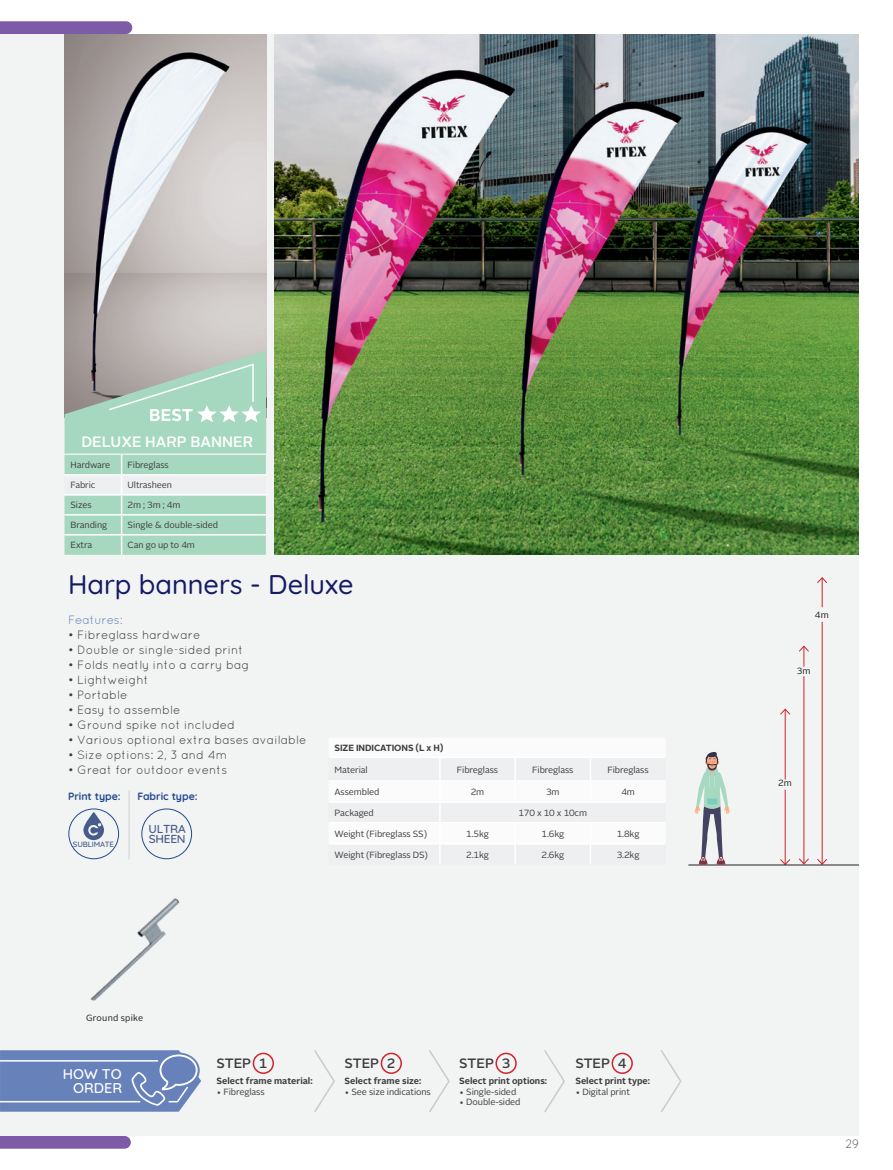
<style>
.page{position:relative;width:893px;height:1170px;background:#fff}
.page>*{position:absolute;margin:0;border:0;box-sizing:border-box;transform-origin:0 0}
.t1{font:500 27px "Quicksand";color:#141b64}
.t2{font:500 15px "Alright Sans";color:#fff}
.t3{font:500 14.4px "Quicksand";color:#fff}
.t4{font:500 13.5px "Alright Sans";color:#3e3e3f}
.BODY_COPY{font:12px "Quicksand";color:#3e3e3f}
.BODY_COPY-2{font:12px "Quicksand";letter-spacing:-.01em;color:#6782bb}
.t5{font:300 12px "Quicksand";color:#3e3e3f}
.t6{font:500 11.85px/10.5px "Quicksand";letter-spacing:-.02em;color:#455b8b}
.t7{font:700 10.5px "Quicksand";color:#234a8f}
.BODY_COPY-3{font:9px "Alright Sans";letter-spacing:-.01em;color:#3e3e3f}
.TABLE_COPY{font:700 9px "Alright Sans";color:#3e3e3f}
.TABLE_COPY-2{font:9px "Alright Sans";letter-spacing:-.01em;color:#3e3e3f}
.FEATURES_BULLET_POIN{font:9px "Alright Sans";color:#3e3e3f}
.Table{font:9px "Alright Sans";letter-spacing:.025em;color:#231f20}
.t8{font:500 7.8px "Quicksand";letter-spacing:-.02em;color:#455b8b}
</style>
<div class="page">
<svg style="left:0;top:21px;width:132px;height:13px;background:#805fa8"></svg>
<svg style="left:0;top:1135px;width:131px;height:13px;background:#8768ac"></svg>
<div style="left:0;top:34px;width:859px;height:1101px;background:#f2f3f3"></div>
<img style="left:274px;top:34px;width:585px;height:520px">
<svg style="left:314px;top:1050px;width:21px;height:62px"></svg>
<svg style="left:429px;top:1050px;width:21px;height:62px"></svg>
<svg style="left:544px;top:1050px;width:21px;height:62px"></svg>
<svg style="left:661px;top:1050px;width:21px;height:63px"></svg>
<div style="left:253px;top:1052px;width:21px;height:21px;border:2px solid #d1232a;border-radius:50%"></div>
<div style="left:381px;top:1052px;width:21px;height:21px;border:2px solid #d1232a;border-radius:50%"></div>
<div style="left:495px;top:1052px;width:22px;height:21px;border:2px solid #d1232a;border-radius:50%"></div>
<div style="left:612px;top:1052px;width:21px;height:21px;border:2px solid #d1232a;border-radius:50%"></div>
<svg style="left:0;top:1050px;width:201px;height:61px;background:#768ec0"></svg>
<hr style="left:0;top:1100px;width:140px;height:2px;background:#fff">
<svg style="left:330px;top:757px;width:335px;height:106px"></svg>
<img style="left:65px;top:34px;width:201px;height:316px">
<hr style="left:64px;top:474px;width:58px;height:1px;background:#fff">
<hr style="left:122px;top:474px;width:145px;height:1px;background:#fff">
<hr style="left:64px;top:494px;width:58px;height:1px;background:#fff">
<hr style="left:122px;top:494px;width:145px;height:1px;background:#fff">
<svg style="left:65px;top:350px;width:201px;height:204px;background:#b1d3c1"></svg>
<hr style="left:65px;top:514px;width:57px;height:1px;background:#fff">
<hr style="left:122px;top:514px;width:144px;height:1px;background:#fff">
<hr style="left:65px;top:534px;width:57px;height:1px;background:#fff">
<hr style="left:122px;top:534px;width:144px;height:1px;background:#fff">
<img style="left:90px;top:898px;width:90px;height:103px">
<hr style="left:822px;top:621px;width:1px;height:243px;background:#d1232a">
<svg style="left:817px;top:858px;width:10px;height:6px"></svg>
<hr style="left:804px;top:676px;width:1px;height:187px;background:#d1232a">
<svg style="left:799px;top:857px;width:10px;height:7px"></svg>
<hr style="left:785px;top:789px;width:1px;height:75px;background:#d1232a">
<svg style="left:780px;top:858px;width:11px;height:6px"></svg>
<hr style="left:822px;top:577px;width:1px;height:30px;background:#d1232a">
<svg style="left:817px;top:577px;width:10px;height:6px"></svg>
<svg style="left:799px;top:645px;width:10px;height:21px"></svg>
<hr style="left:785px;top:709px;width:1px;height:70px;background:#d1232a">
<svg style="left:780px;top:708px;width:10px;height:7px"></svg>
<hr style="left:688px;top:864px;width:171px;height:1px;background:#231f20">
<svg style="left:695px;top:751px;width:35px;height:113px"></svg>
<div style="left:69px;top:808px;width:50px;height:50px;border:1px solid #234a8f;border-radius:50%"></div>
<svg style="left:83px;top:811px;width:21px;height:29px"></svg>
<div style="left:142px;top:808px;width:50px;height:50px;border:1px solid #234a8f;border-radius:50%"></div>
<hr style="left:128px;top:790px;width:2px;height:69px;background:#dcdddf">
<p class="t2" style="left:82px;top:431px;width:173px">DELUXE HARP BANNER</p>
<p class="BODY_COPY-3" style="left:71px;top:458px;width:41px">Hardware</p>
<p class="BODY_COPY-3" style="left:128px;top:458px;width:43px">Fibreglass</p>
<p class="BODY_COPY-3" style="left:71px;top:478px;width:27px">Fabric</p>
<p class="BODY_COPY-3" style="left:128px;top:478px;width:46px">Ultrasheen</p>
<p class="BODY_COPY-3" style="left:71px;top:498px;width:23px">Sizes</p>
<p class="BODY_COPY-3" style="left:128px;top:498px;width:54px">2m ; 3m ; 4m</p>
<p class="BODY_COPY-3" style="left:71px;top:518px;width:38px">Branding</p>
<p class="FEATURES_BULLET_POIN" style="left:128px;top:518px;width:92px">Single &amp; double-sided</p>
<p class="BODY_COPY-3" style="left:71px;top:538px;width:23px">Extra</p>
<p class="BODY_COPY-3" style="left:128px;top:538px;width:69px">Can go up to 4m</p>
<p class="t1" style="left:68px;top:563px;width:287px">Harp banners - Deluxe</p>
<p class="BODY_COPY-2" style="left:68px;top:612px;width:56px">Features:</p>
<p class="BODY_COPY" style="left:68px;top:627px;width:134px">• Fibreglass hardware</p>
<p class="BODY_COPY" style="left:68px;top:642px;width:177px">• Double or single-sided print</p>
<p class="BODY_COPY" style="left:68px;top:657px;width:183px">• Folds neatly into a carry bag</p>
<p class="BODY_COPY" style="left:68px;top:672px;width:82px">• Lightweight</p>
<p class="BODY_COPY" style="left:68px;top:687px;width:61px">• Portable</p>
<p class="BODY_COPY" style="left:68px;top:702px;width:114px">• Easy to assemble</p>
<p class="BODY_COPY" style="left:68px;top:717px;width:169px">• Ground spike not included</p>
<p class="BODY_COPY" style="left:68px;top:732px;width:240px">• Various optional extra bases available</p>
<p class="BODY_COPY" style="left:68px;top:747px;width:161px">• Size options: 2, 3 and 4m</p>
<p class="BODY_COPY" style="left:68px;top:762px;width:161px">• Great for outdoor events</p>
<p class="t7" style="left:68px;top:788px;width:54px">Print type:</p>
<p class="t7" style="left:137px;top:788px;width:62px">Fabric type:</p>
<p class="t8" style="left:73px;top:837px;width:43px">SUBLIMATE</p>
<p class="TABLE_COPY" style="left:335px;top:741px;width:111px">SIZE INDICATIONS (L x H)</p>
<p class="TABLE_COPY-2" style="left:335px;top:763px;width:35px">Material</p>
<p class="BODY_COPY-3" style="left:457px;top:763px;width:43px">Fibreglass</p>
<p class="BODY_COPY-3" style="left:532px;top:763px;width:43px">Fibreglass</p>
<p class="TABLE_COPY-2" style="left:607px;top:763px;width:43px">Fibreglass</p>
<p class="BODY_COPY-3" style="left:335px;top:785px;width:47px">Assembled</p>
<p class="TABLE_COPY-2" style="left:471px;top:785px;width:15px">2m</p>
<p class="TABLE_COPY-2" style="left:546px;top:785px;width:15px">3m</p>
<p class="TABLE_COPY-2" style="left:621px;top:785px;width:15px">4m</p>
<p class="BODY_COPY-3" style="left:335px;top:806px;width:41px">Packaged</p>
<p class="TABLE_COPY-2" style="left:518px;top:806px;width:70px">170 x 10 x 10cm</p>
<p class="BODY_COPY-3" style="left:335px;top:827px;width:94px">Weight (Fibreglass SS)</p>
<p class="TABLE_COPY-2" style="left:466px;top:827px;width:24px">1.5kg</p>
<p class="TABLE_COPY-2" style="left:541px;top:827px;width:24px">1.6kg</p>
<p class="TABLE_COPY-2" style="left:617px;top:827px;width:24px">1.8kg</p>
<p class="BODY_COPY-3" style="left:335px;top:848px;width:95px">Weight (Fibreglass DS)</p>
<p class="TABLE_COPY-2" style="left:466px;top:848px;width:24px">2.1kg</p>
<p class="TABLE_COPY-2" style="left:541px;top:848px;width:24px">2.6kg</p>
<p class="TABLE_COPY-2" style="left:617px;top:848px;width:24px">3.2kg</p>
<h3 class="t6" style="left:149px;top:821px;width:39px">ULTRA<br>SHEEN</h3>
<p class="Table" style="left:86px;top:1011px;width:59px">Ground spike</p>
<h3 class="t3" style="left:63px;top:1062px;width:60px">HOW TO</h3>
<h3 class="t3" style="left:73px;top:1076px;width:51px">ORDER</h3>
<p class="t4" style="left:216px;top:1054px;width:36px">STEP</p>
<p class="t4" style="left:259px;top:1054px;width:10px">1</p>
<p class="t4" style="left:344px;top:1054px;width:36px">STEP</p>
<p class="t4" style="left:387px;top:1054px;width:10px">2</p>
<p class="t4" style="left:459px;top:1054px;width:36px">STEP</p>
<p class="t4" style="left:502px;top:1054px;width:10px">3</p>
<p class="t4" style="left:575px;top:1054px;width:36px">STEP</p>
<p class="t4" style="left:618px;top:1054px;width:10px">4</p>
<p class="TABLE_COPY" style="left:216px;top:1074px;width:98px">Select frame material:</p>
<p class="BODY_COPY-3" style="left:216px;top:1085px;width:50px">• Fibreglass</p>
<p class="TABLE_COPY" style="left:344px;top:1074px;width:78px">Select frame size:</p>
<p class="BODY_COPY-3" style="left:344px;top:1085px;width:88px">• See size indications</p>
<p class="TABLE_COPY" style="left:459px;top:1074px;width:89px">Select print options:</p>
<p class="BODY_COPY-3" style="left:459px;top:1085px;width:59px">• Single-sided</p>
<p class="BODY_COPY-3" style="left:459px;top:1096px;width:63px">• Double-sided</p>
<p class="TABLE_COPY" style="left:575px;top:1074px;width:76px">Select print type:</p>
<p class="BODY_COPY-3" style="left:575px;top:1085px;width:56px">• Digital print</p>
<p class="Table" style="left:815px;top:608px;width:15px">4m</p>
<p class="Table" style="left:797px;top:664px;width:15px">3m</p>
<p class="Table" style="left:778px;top:777px;width:15px">2m</p>
<h3 class="t5" style="left:845px;top:1134px;width:15px">29</h3>
</div>
